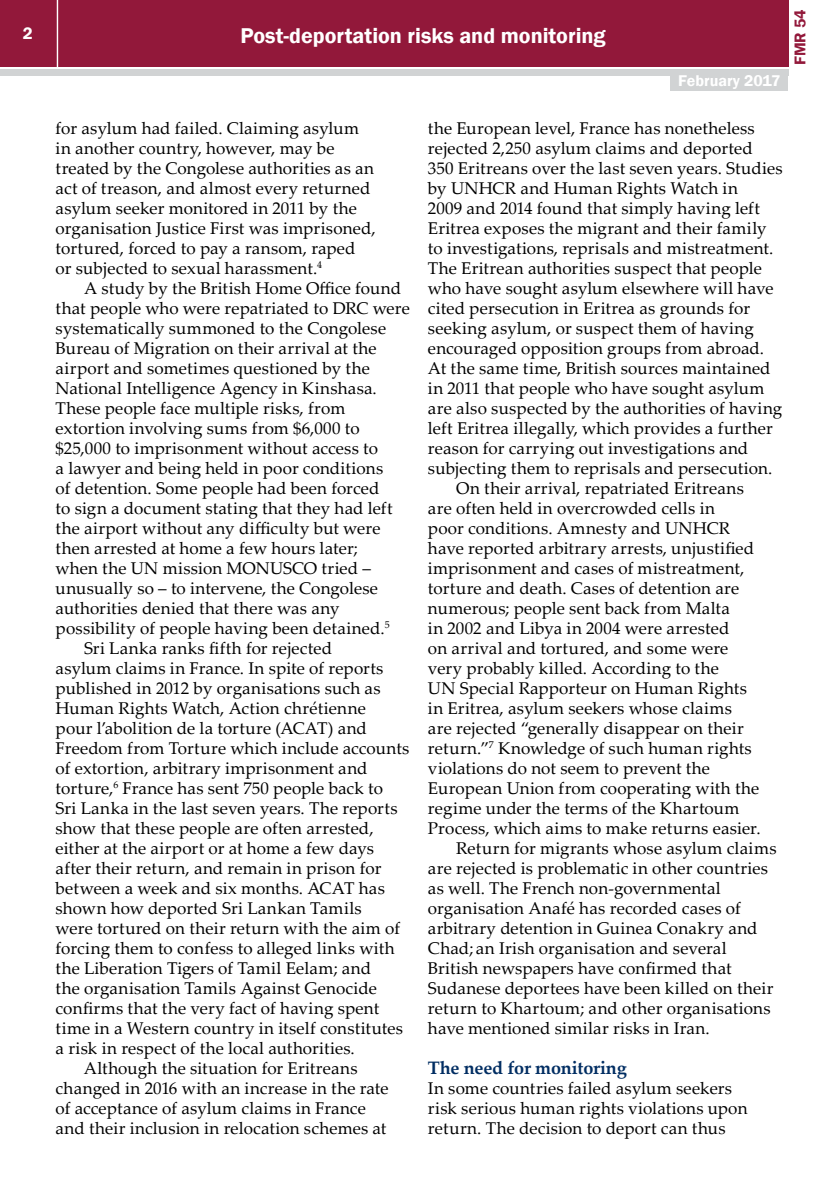
<style>
.page{position:relative;width:840px;height:1191px;background:#fff}
.page>*{position:absolute;margin:0;border:0;box-sizing:border-box;transform-origin:0 0}
.t1{font:600 22px "Franklin Gothic";color:#fff}
.t2{font:700 18px "Palatino Linotype";letter-spacing:-.01em;color:#002d62}
.t3{font:17px/20px "Palatino Linotype";letter-spacing:.01em;color:#000}
.t4{font:600 17px "Franklin Gothic";color:#fff}
.t5{font:600 16px "Franklin Gothic";color:#fff}
.t6{font:600 16px "Franklin Gothic";color:#92183a}
</style>
<div class="page">
<div style="left:0;top:0;width:787px;height:66px;background:#92183a"></div>
<div style="left:0;top:69px;width:787px;height:6px;background:#d1d3d4"></div>
<hr style="left:57px;top:0;width:1px;height:67px;background:#fff">
<div style="left:670px;top:73px;width:117px;height:18px;background:#d1d3d4"></div>
<p class="t4" style="left:23px;top:23px;width:11px">2</p>
<p class="t1" style="left:240px;top:22px;width:366px">Post-deportation risks and monitoring</p>
<p class="t5" style="left:678px;top:71px;width:104px">February 2017</p>
<p class="t6" style="left:789px;top:65px;width:58px;rotate:-90deg">FMR 54</p>
<p class="t3" style="left:56px;top:117px;width:321px">for asylum had failed. Claiming asylum in another country, however, may be treated by the Congolese authorities as an act of treason, and almost every returned asylum seeker monitored in 2011 by the organisation Justice First was imprisoned, tortured, forced to pay a ransom, raped or subjected to sexual harassment.<sup>4</sup></p>
<p class="t3" style="left:84px;top:277px;width:318px">A study by the British Home Office found</p>
<p class="t3" style="left:56px;top:297px;width:355px">that people who were repatriated to DRC were</p>
<p class="t3" style="left:56px;top:317px;width:332px">systematically summoned to the Congolese</p>
<p class="t3" style="left:56px;top:337px;width:322px">Bureau of Migration on their arrival at the</p>
<p class="t3" style="left:56px;top:357px;width:315px">airport and sometimes questioned by the</p>
<p class="t3" style="left:56px;top:377px;width:322px">National Intelligence Agency in Kinshasa.</p>
<p class="t3" style="left:56px;top:397px;width:291px">These people face multiple risks, from</p>
<p class="t3" style="left:56px;top:417px;width:305px">extortion involving sums from $6,000 to</p>
<p class="t3" style="left:56px;top:437px;width:324px">$25,000 to imprisonment without access to</p>
<p class="t3" style="left:56px;top:457px;width:329px">a lawyer and being held in poor conditions</p>
<p class="t3" style="left:56px;top:477px;width:325px">of detention. Some people had been forced</p>
<p class="t3" style="left:56px;top:497px;width:338px">to sign a document stating that they had left</p>
<p class="t3" style="left:56px;top:517px;width:326px">the airport without any difficulty but were</p>
<p class="t3" style="left:56px;top:537px;width:303px">then arrested at home a few hours later;</p>
<p class="t3" style="left:56px;top:557px;width:317px">when the UN mission MONUSCO tried –</p>
<p class="t3" style="left:56px;top:577px;width:324px">unusually so – to intervene, the Congolese</p>
<p class="t3" style="left:56px;top:597px;width:285px">authorities denied that there was any</p>
<p class="t3" style="left:56px;top:617px;width:335px">possibility of people having been detained.<sup>5</sup></p>
<p class="t3" style="left:84px;top:637px;width:249px">Sri Lanka ranks fifth for rejected</p>
<p class="t3" style="left:56px;top:657px;width:329px">asylum claims in France. In spite of reports</p>
<p class="t3" style="left:56px;top:677px;width:326px">published in 2012 by organisations such as</p>
<p class="t3" style="left:56px;top:697px;width:311px">Human Rights Watch, Action chrétienne</p>
<p class="t3" style="left:56px;top:717px;width:312px">pour l’abolition de la torture (ACAT) and</p>
<p class="t3" style="left:56px;top:737px;width:355px">Freedom from Torture which include accounts</p>
<p class="t3" style="left:56px;top:757px;width:313px">of extortion, arbitrary imprisonment and</p>
<p class="t3" style="left:56px;top:777px;width:329px">torture,<sup>6</sup> France has sent 750 people back to</p>
<p class="t3" style="left:56px;top:797px;width:343px">Sri Lanka in the last seven years. The reports</p>
<p class="t3" style="left:56px;top:817px;width:319px">show that these people are often arrested,</p>
<p class="t3" style="left:56px;top:837px;width:320px">either at the airport or at home a few days</p>
<p class="t3" style="left:56px;top:857px;width:327px">after their return, and remain in prison for</p>
<p class="t3" style="left:56px;top:877px;width:330px">between a week and six months. ACAT has</p>
<p class="t3" style="left:56px;top:897px;width:307px">shown how deported Sri Lankan Tamils</p>
<p class="t3" style="left:56px;top:917px;width:346px">were tortured on their return with the aim of</p>
<p class="t3" style="left:56px;top:937px;width:340px">forcing them to confess to alleged links with</p>
<p class="t3" style="left:56px;top:957px;width:317px">the Liberation Tigers of Tamil Eelam; and</p>
<p class="t3" style="left:56px;top:977px;width:322px">the organisation Tamils Against Genocide</p>
<p class="t3" style="left:56px;top:997px;width:325px">confirms that the very fact of having spent</p>
<p class="t3" style="left:56px;top:1017px;width:349px">time in a Western country in itself constitutes</p>
<p class="t3" style="left:56px;top:1037px;width:300px">a risk in respect of the local authorities.</p>
<p class="t3" style="left:84px;top:1057px;width:275px">Although the situation for Eritreans</p>
<p class="t3" style="left:56px;top:1077px;width:334px">changed in 2016 with an increase in the rate</p>
<p class="t3" style="left:56px;top:1097px;width:311px">of acceptance of asylum claims in France</p>
<p class="t3" style="left:56px;top:1117px;width:332px">and their inclusion in relocation schemes at</p>
<p class="t3" style="left:427px;top:117px;width:328px">the European level, France has nonetheless</p>
<p class="t3" style="left:427px;top:137px;width:326px">rejected 2,250 asylum claims and deported</p>
<p class="t3" style="left:427px;top:157px;width:356px">350 Eritreans over the last seven years. Studies</p>
<p class="t3" style="left:427px;top:177px;width:311px">by UNHCR and Human Rights Watch in</p>
<p class="t3" style="left:427px;top:197px;width:333px">2009 and 2014 found that simply having left</p>
<p class="t3" style="left:427px;top:217px;width:340px">Eritrea exposes the migrant and their family</p>
<p class="t3" style="left:427px;top:237px;width:347px">to investigations, reprisals and mistreatment.</p>
<p class="t3" style="left:427px;top:257px;width:335px">The Eritrean authorities suspect that people</p>
<p class="t3" style="left:427px;top:277px;width:347px">who have sought asylum elsewhere will have</p>
<p class="t3" style="left:427px;top:297px;width:323px">cited persecution in Eritrea as grounds for</p>
<p class="t3" style="left:427px;top:317px;width:327px">seeking asylum, or suspect them of having</p>
<p class="t3" style="left:427px;top:337px;width:337px">encouraged opposition groups from abroad.</p>
<p class="t3" style="left:427px;top:357px;width:344px">At the same time, British sources maintained</p>
<p class="t3" style="left:427px;top:377px;width:338px">in 2011 that people who have sought asylum</p>
<p class="t3" style="left:427px;top:397px;width:356px">are also suspected by the authorities of having</p>
<p class="t3" style="left:427px;top:417px;width:346px">left Eritrea illegally, which provides a further</p>
<p class="t3" style="left:427px;top:437px;width:322px">reason for carrying out investigations and</p>
<p class="t3" style="left:427px;top:457px;width:346px">subjecting them to reprisals and persecution.</p>
<p class="t3" style="left:456px;top:477px;width:289px">On their arrival, repatriated Eritreans</p>
<p class="t3" style="left:427px;top:497px;width:288px">are often held in overcrowded cells in</p>
<p class="t3" style="left:427px;top:517px;width:303px">poor conditions. Amnesty and UNHCR</p>
<p class="t3" style="left:427px;top:537px;width:327px">have reported arbitrary arrests, unjustified</p>
<p class="t3" style="left:427px;top:557px;width:317px">imprisonment and cases of mistreatment,</p>
<p class="t3" style="left:427px;top:577px;width:313px">torture and death. Cases of detention are</p>
<p class="t3" style="left:427px;top:597px;width:303px">numerous; people sent back from Malta</p>
<p class="t3" style="left:427px;top:617px;width:303px">in 2002 and Libya in 2004 were arrested</p>
<p class="t3" style="left:427px;top:637px;width:302px">on arrival and tortured, and some were</p>
<p class="t3" style="left:427px;top:657px;width:292px">very probably killed. According to the</p>
<p class="t3" style="left:427px;top:677px;width:320px">UN Special Rapporteur on Human Rights</p>
<p class="t3" style="left:427px;top:697px;width:305px">in Eritrea, asylum seekers whose claims</p>
<p class="t3" style="left:427px;top:717px;width:317px">are rejected “generally disappear on their</p>
<p class="t3" style="left:427px;top:737px;width:325px">return.”<sup>7</sup> Knowledge of such human rights</p>
<p class="t3" style="left:427px;top:757px;width:283px">violations do not seem to prevent the</p>
<p class="t3" style="left:427px;top:777px;width:333px">European Union from cooperating with the</p>
<p class="t3" style="left:427px;top:797px;width:313px">regime under the terms of the Khartoum</p>
<p class="t3" style="left:427px;top:817px;width:334px">Process, which aims to make returns easier.</p>
<p class="t3" style="left:456px;top:837px;width:321px">Return for migrants whose asylum claims</p>
<p class="t3" style="left:427px;top:857px;width:341px">are rejected is problematic in other countries</p>
<p class="t3" style="left:427px;top:877px;width:294px">as well. The French non-governmental</p>
<p class="t3" style="left:427px;top:897px;width:314px">organisation Anafé has recorded cases of</p>
<p class="t3" style="left:427px;top:917px;width:331px">arbitrary detention in Guinea Conakry and</p>
<p class="t3" style="left:427px;top:937px;width:300px">Chad; an Irish organisation and several</p>
<p class="t3" style="left:427px;top:957px;width:305px">British newspapers have confirmed that</p>
<p class="t3" style="left:427px;top:977px;width:347px">Sudanese deportees have been killed on their</p>
<p class="t3" style="left:427px;top:997px;width:344px">return to Khartoum; and other organisations</p>
<p class="t3" style="left:427px;top:1017px;width:283px">have mentioned similar risks in Iran.</p>
<p class="t2" style="left:427px;top:1055px;width:200px">The need for monitoring</p>
<p class="t3" style="left:427px;top:1077px;width:321px">In some countries failed asylum seekers risk serious human rights violations upon return. The decision to deport can thus</p>
</div>
